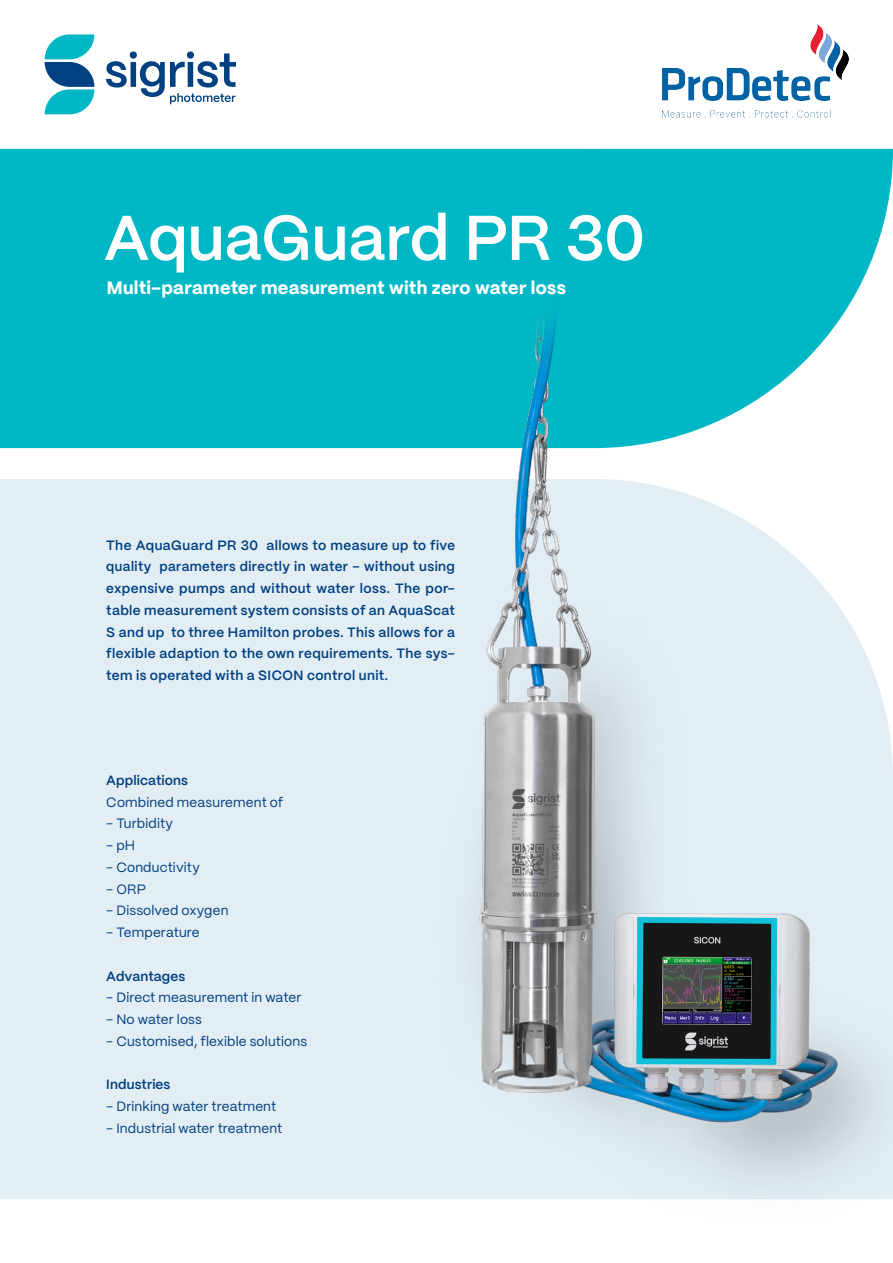
<style>
.page{position:relative;width:893px;height:1263px;background:#fff}
.page>*{position:absolute;margin:0;border:0;box-sizing:border-box;transform-origin:0 0}
.t1{font:600 63px "PP Mori";color:#fff}
.t2{font:800 18px "PP Mori";letter-spacing:.02em;color:#fff}
.t3{font:600 13.5px/21.8px "PP Mori";letter-spacing:.02em;color:#014081;text-align:justify}
.t4{font:13.5px/21.8px "PP Mori";letter-spacing:.01em;color:#014081}
.s1{font-weight:600}
</style>
<div class="page">
<div style="left:0;top:149px;width:893px;height:299px;background:#00b7c5"></div>
<div style="left:0;top:479px;width:400px;height:720px;background:#e3eef4"></div>
<svg style="left:45px;top:34px;width:49px;height:80px"></svg>
<svg style="left:106px;top:51px;width:130px;height:53px"></svg>
<img style="left:400px;top:215px;width:493px;height:984px">
<img style="left:663px;top:24px;width:185px;height:94px">
<p class="t1" style="left:104px;top:183px;width:542px">AquaGuard PR 30</p>
<p class="t2" style="left:107px;top:272px;width:461px">Multi-parameter measurement with zero water loss</p>
<p class="t3" style="left:106px;top:533px;width:350px">The AquaGuard PR 30 allows to measure up to five quality parameters directly in water – without using expensive pumps and without water loss. The por&shy;table measurement system consists of an AquaScat S and up to three Hamilton probes. This allows for a flexible adaption to the own requirements. The sys&shy;tem is operated with a SICON control unit.</p>
<p class="t4" style="left:106px;top:768px;width:179px"><span class="s1">Applications<br></span>Combined measurement of</p>
<p class="t4" style="left:106px;top:812px;width:68px">- Turbidity -pH</p>
<p class="t4" style="left:106px;top:855px;width:95px">- Conductivity</p>
<p class="t4" style="left:106px;top:877px;width:41px">- ORP</p>
<p class="t4" style="left:106px;top:899px;width:124px">- Dissolved oxygen</p>
<p class="t4" style="left:106px;top:921px;width:95px">- Temperature</p>
<p class="t3" style="left:106px;top:964px;width:80px">Advantages</p>
<p class="t4" style="left:106px;top:986px;width:197px">- Direct measurement in water</p>
<p class="t4" style="left:106px;top:1008px;width:97px">- No water loss</p>
<p class="t4" style="left:106px;top:1029px;width:202px">- Customised, flexible solutions</p>
<p class="t3" style="left:106px;top:1073px;width:66px">Industries</p>
<p class="t4" style="left:106px;top:1095px;width:171px">- Drinking water treatment</p>
<p class="t4" style="left:106px;top:1116px;width:178px">- Industrial water treatment</p>
</div>
